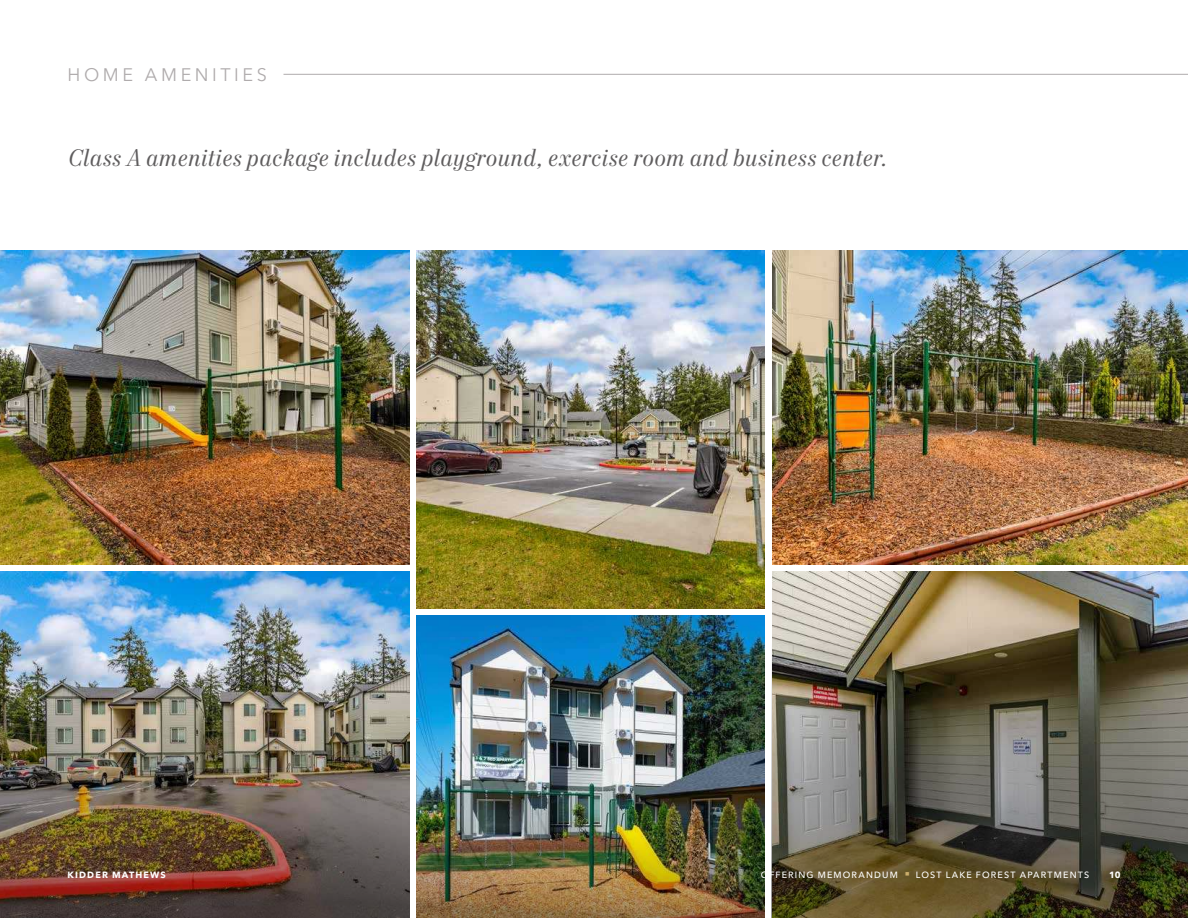
<style>
.page{position:relative;width:1188px;height:918px;background:#fff}
.page>*{position:absolute;margin:0;border:0;box-sizing:border-box;transform-origin:0 0}
.t1{font:italic 24px "Mort Modern 08";letter-spacing:.01em;color:#5f5d5e}
.t2{font:18px "Avenir Next LT Pro";letter-spacing:.2em;color:#afabac}
.t3{font:500 9px "Avenir Next LT Pro";letter-spacing:.13em;color:#fff}
.t4{font:700 9px "Avenir Next LT Pro";letter-spacing:.13em;color:#fff}
.s1{color:#cbae6c}
</style>
<div class="page">
<img style="left:417px;top:251px;width:348px;height:357px">
<img style="left:772px;top:251px;width:416px;height:313px">
<img style="left:0;top:251px;width:410px;height:313px">
<img style="left:0;top:572px;width:410px;height:346px">
<img style="left:416px;top:616px;width:349px;height:302px">
<img style="left:772px;top:572px;width:416px;height:346px">
<hr style="left:284px;top:74px;width:904px;height:1px;background:#afabac">
<p class="t2" style="left:68px;top:64px;width:201px">HOME AMENITIES</p>
<p class="t1" style="left:68px;top:143px;width:822px">Class A amenities package includes playground, exercise room and business center.</p>
<p class="t4" style="left:68px;top:869px;width:100px">KIDDER MATHEWS</p>
<p class="t3" style="left:761px;top:869px;width:330px">OFFERING MEMORANDUM <span class="s1">■</span> LOST LAKE FOREST APARTMENTS</p>
<p class="t4" style="left:1109px;top:869px;width:13px">10</p>
</div>
